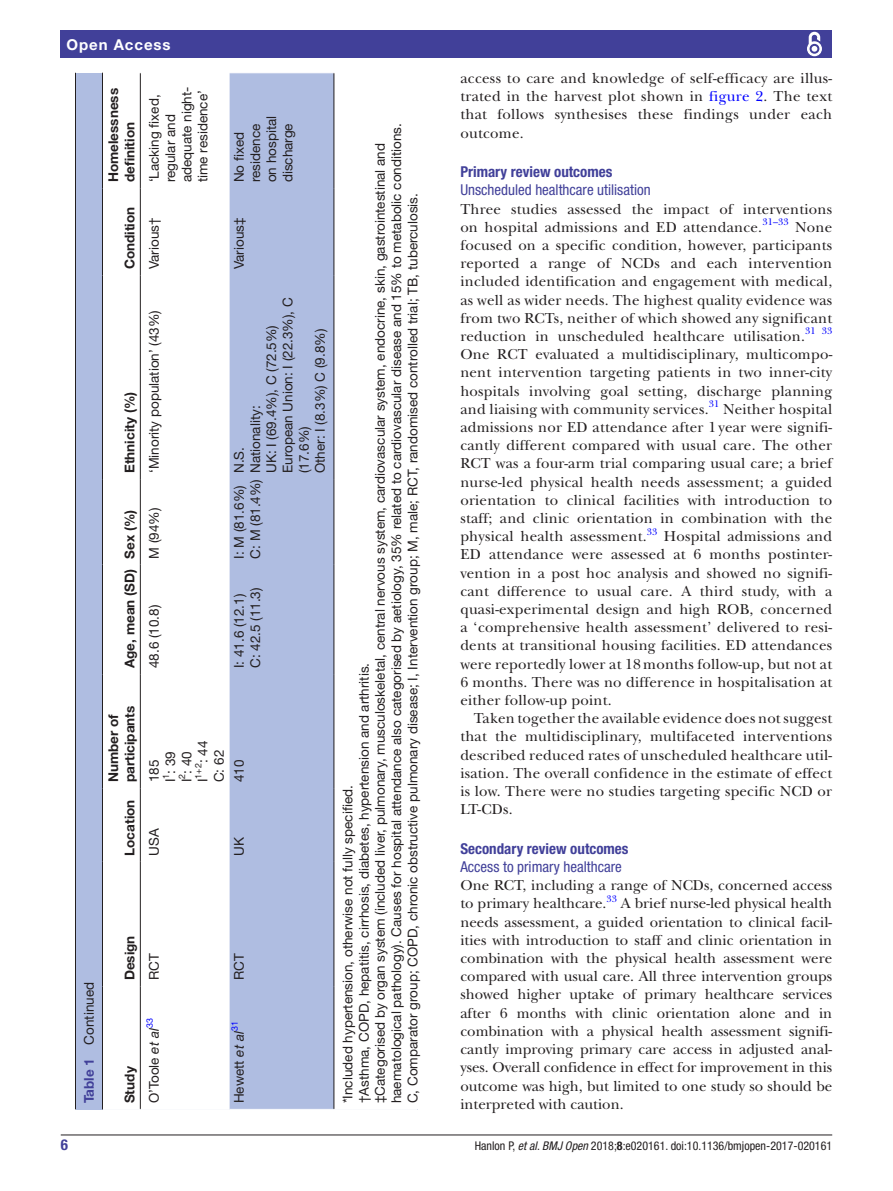
<style>
.page{position:relative;width:893px;height:1191px;background:#fff}
.page>*{position:absolute;margin:0;border:0;box-sizing:border-box;transform-origin:0 0}
.t1{font:15px/18.1px "New Baskerville";letter-spacing:.015em;color:#231f20;text-align:justify}
.t2{font:condensed 15px "Helvetica Neue LT Std";color:#414099}
.t3{font:700 condensed 15px "Helvetica Neue LT Std";color:#414099}
.t4{font:700 15px "Helvetica Neue LT Std";letter-spacing:.065em;color:#fff}
.t5{font:13.5px/16.2px "Helvetica Neue LT Std";color:#231f20}
.t6{font:700 13.5px/16.2px "Helvetica Neue LT Std";color:#231f20}
.t7{font:700 13.5px "Helvetica Neue LT Std";color:#414099}
.t8{font:condensed 12px "Helvetica Neue LT Std";color:#231f20}
.t9{font:9.9px "New Baskerville";letter-spacing:.015em;color:#00f}
.t10{font:9px "Helvetica Neue LT Std";color:#231f20}
.t11{font:9px "Helvetica Neue LT Std";color:#00f}
.s1{font-style:italic}
.s2{color:#00f}
.s3{font-weight:700}
</style>
<div class="page">
<hr style="left:61px;top:1134px;width:771px;height:1px;background:#231f20">
<div style="left:61px;top:31px;width:771px;height:27px;background:#414099"></div>
<svg style="left:807px;top:31px;width:15px;height:26px"></svg>
<div style="left:94px;top:73px;width:323px;height:1036px;background:#afbde1"></div>
<div style="left:103px;top:73px;width:314px;height:1036px;background:#fff"></div>
<svg style="left:230px;top:73px;width:104px;height:1036px"></svg>
<hr style="left:102px;top:986px;width:1px;height:123px;background:#231f20">
<hr style="left:140px;top:986px;width:1px;height:123px;background:#231f20">
<hr style="left:102px;top:861px;width:1px;height:125px;background:#231f20">
<hr style="left:140px;top:861px;width:1px;height:125px;background:#231f20">
<hr style="left:102px;top:788px;width:1px;height:73px;background:#231f20">
<hr style="left:140px;top:788px;width:1px;height:73px;background:#231f20">
<hr style="left:102px;top:674px;width:1px;height:114px;background:#231f20">
<hr style="left:140px;top:674px;width:1px;height:114px;background:#231f20">
<hr style="left:102px;top:564px;width:1px;height:110px;background:#231f20">
<hr style="left:140px;top:564px;width:1px;height:110px;background:#231f20">
<hr style="left:102px;top:479px;width:1px;height:85px;background:#231f20">
<hr style="left:140px;top:479px;width:1px;height:85px;background:#231f20">
<hr style="left:102px;top:275px;width:1px;height:204px;background:#231f20">
<hr style="left:140px;top:275px;width:1px;height:204px;background:#231f20">
<hr style="left:102px;top:188px;width:1px;height:87px;background:#231f20">
<hr style="left:140px;top:188px;width:1px;height:87px;background:#231f20">
<hr style="left:102px;top:73px;width:1px;height:115px;background:#231f20">
<hr style="left:140px;top:73px;width:1px;height:115px;background:#231f20">
<hr style="left:334px;top:861px;width:1px;height:125px;background:#231f20">
<hr style="left:334px;top:788px;width:1px;height:73px;background:#231f20">
<hr style="left:334px;top:674px;width:1px;height:114px;background:#231f20">
<hr style="left:334px;top:564px;width:1px;height:110px;background:#231f20">
<hr style="left:334px;top:479px;width:1px;height:85px;background:#231f20">
<hr style="left:334px;top:275px;width:1px;height:204px;background:#231f20">
<hr style="left:334px;top:188px;width:1px;height:87px;background:#231f20">
<hr style="left:334px;top:986px;width:1px;height:123px;background:#231f20">
<hr style="left:334px;top:73px;width:1px;height:115px;background:#231f20">
<hr style="left:352px;top:73px;width:1px;height:1036px;background:#fff">
<hr style="left:368px;top:73px;width:1px;height:1036px;background:#fff">
<hr style="left:400px;top:73px;width:2px;height:1036px;background:#fff">
<div style="left:76px;top:73px;width:18px;height:1036px;background:#afbde1"></div>
<hr style="left:75px;top:73px;width:1px;height:1036px;background:#231f20">
<p class="t4" style="left:66px;top:35px;width:106px">Open Access</p>
<p class="t6" style="left:105px;top:182px;width:96px;rotate:-90deg">Homelessness definition</p>
<p class="t6" style="left:121px;top:269px;width:64px;rotate:-90deg">Condition</p>
<p class="t5" style="left:146px;top:182px;width:97px;rotate:-90deg">‘Lacking fixed, regular and adequate night&shy;time residence’</p>
<p class="t5" style="left:146px;top:269px;width:53px;rotate:-90deg">Various†</p>
<p class="t6" style="left:121px;top:473px;width:83px;rotate:-90deg">Ethnicity (%)</p>
<p class="t5" style="left:146px;top:473px;width:165px;rotate:-90deg">‘Minority population’ (43%)</p>
<p class="t6" style="left:121px;top:668px;width:160px;rotate:-90deg">Age, mean (SD) Sex (%)</p>
<p class="t5" style="left:146px;top:558px;width:53px;rotate:-90deg">M (94%)</p>
<p class="t5" style="left:146px;top:668px;width:65px;rotate:-90deg">48.6 (10.8)</p>
<p class="t5" style="left:231px;top:182px;width:68px;rotate:-90deg">No fixed residence on hospital discharge</p>
<p class="t5" style="left:231px;top:269px;width:53px;rotate:-90deg">Various‡</p>
<p class="t5" style="left:263px;top:473px;width:177px;rotate:-90deg">UK: I (69.4%), C (72.5%)<br>European Union: I (22.3%), C (17.6%)<br>Other: I (8.3%) C (9.8%)</p>
<p class="t5" style="left:231px;top:558px;width:154px;rotate:-90deg">I: M (81.6%)<br>C: M (81.4%) Nationality:</p>
<p class="t5" style="left:231px;top:473px;width:28px;rotate:-90deg">N.S.</p>
<p class="t5" style="left:231px;top:668px;width:82px;rotate:-90deg">I: 41.6 (12.1)<br>C: 42.5 (11.3)</p>
<p class="t6" style="left:105px;top:782px;width:78px;rotate:-90deg">Number of participants</p>
<p class="t6" style="left:121px;top:855px;width:58px;rotate:-90deg">Location</p>
<p class="t5" style="left:194px;top:782px;width:43px;text-indent:19px;rotate:-90deg">: 44<br>C: 62</p>
<p class="t5" style="left:178px;top:782px;width:32px;rotate:-90deg">I<sup>2</sup>: 40<br>I</p>
<p class="t5" style="left:146px;top:782px;width:32px;rotate:-90deg">185<br>I : 39</p>
<p class="t10" style="left:193px;top:778px;width:17px;rotate:-90deg">1+2</p>
<p class="t10" style="left:161px;top:778px;width:6px;rotate:-90deg">1</p>
<p class="t5" style="left:231px;top:782px;width:24px;rotate:-90deg">410</p>
<p class="t5" style="left:146px;top:855px;width:29px;rotate:-90deg">USA</p>
<p class="t5" style="left:231px;top:855px;width:20px;rotate:-90deg">UK</p>
<p class="t6" style="left:121px;top:980px;width:46px;rotate:-90deg">Design</p>
<p class="t5" style="left:146px;top:980px;width:28px;rotate:-90deg">RCT</p>
<p class="t5" style="left:231px;top:980px;width:28px;rotate:-90deg">RCT</p>
<p class="t5" style="left:81px;top:1044px;width:64px;rotate:-90deg">Continued</p>
<p class="t7" style="left:81px;top:1103px;width:47px;rotate:-90deg">Table 1</p>
<p class="t6" style="left:121px;top:1103px;width:38px;rotate:-90deg">Study</p>
<p class="t5" style="left:146px;top:1103px;width:86px;rotate:-90deg">O’Toole <span class="s1">et al</span><sup>33</sup></p>
<p class="t11" style="left:229px;top:1031px;width:11px;rotate:-90deg">31</p>
<p class="t5" style="left:231px;top:1103px;width:74px;rotate:-90deg">Hewett <span class="s1">et al</span></p>
<p class="t5" style="left:339px;top:1103px;width:981px;rotate:-90deg">*Included hypertension, otherwise not fully specified.<br>†Asthma, COPD, hepatitis, cirrhosis, diabetes, hypertension and arthritis.<br>‡Categorised by organ system (included liver, pulmonary, musculoskeletal, central nervous system, cardiovascular system, endocrine, skin, gastrointestinal and haematological pathology). Causes for hospital attendance also categorised by aetiology, 35% related to cardiovascular disease and 15% to metabolic conditions.<br>C, Comparator group; COPD, chronic obstructive pulmonary disease; I, Intervention group; M, male; RCT, randomised controlled trial; TB, tuberculosis.</p>
<p class="t1" style="left:460px;top:69px;width:373px">access to care and knowledge of self-efficacy are illus&shy;trated in the harvest plot shown in <span class="s2">figure 2</span>. The text that follows synthesises these findings under each outcome.</p>
<p class="t3" style="left:460px;top:163px;width:154px">Primary review outcomes</p>
<p class="t2" style="left:460px;top:181px;width:192px">Unscheduled healthcare utilisation</p>
<p class="t1" style="left:460px;top:200px;width:373px">Three studies assessed the impact of interventions on hospital admissions and ED attendance.<sup>31–33</sup> None focused on a specific condition, however, participants reported a range of NCDs and each intervention included identification and engagement with medical, as well as wider needs. The highest quality evidence was from two RCTs, neither of which showed any significant reduction in unscheduled healthcare utilisation.</p>
<p class="t9" style="left:805px;top:325px;width:28px">31 33</p>
<p class="t1" style="left:460px;top:345px;width:373px">One RCT evaluated a multidisciplinary, multicompo&shy;nent intervention targeting patients in two inner-city hospitals involving goal setting, discharge planning and liaising with community services.</p>
<p class="t9" style="left:709px;top:398px;width:12px">31</p>
<p class="t1" style="left:460px;top:400px;width:373px;text-indent:263px">Neither hospital admissions nor ED attendance after 1 year were signifi&shy;cantly different compared with usual care. The other RCT was a four-arm trial comparing usual care; a brief nurse-led physical health needs assessment; a guided orientation to clinical facilities with introduction to staff; and clinic orientation in combination with the physical health assessment.</p>
<p class="t9" style="left:647px;top:525px;width:12px">33</p>
<p class="t1" style="left:460px;top:527px;width:373px;text-indent:204px">Hospital admissions and ED attendance were assessed at 6 months postinter&shy;vention in a post hoc analysis and showed no signifi&shy;cant difference to usual care. A third study, with a quasi-experimental design and high ROB, concerned a ‘comprehensive health assessment’ delivered to resi&shy;dents at transitional housing facilities. ED attendances were reportedly lower at 18 months follow-up, but not at 6 months. There was no difference in hospitalisation at either follow-up point.</p>
<p class="t1" style="left:460px;top:709px;width:373px;text-indent:14px">Taken together the available evidence does not suggest that the multidisciplinary, multifaceted interventions described reduced rates of unscheduled healthcare util&shy;isation. The overall confidence in the estimate of effect is low. There were no studies targeting specific NCD or LT-CDs.</p>
<p class="t3" style="left:460px;top:839px;width:170px">Secondary review outcomes</p>
<p class="t2" style="left:460px;top:858px;width:163px">Access to primary healthcare</p>
<p class="t1" style="left:460px;top:876px;width:373px">One RCT, including a range of NCDs, concerned access to primary healthcare.</p>
<p class="t9" style="left:606px;top:892px;width:12px">33</p>
<p class="t1" style="left:460px;top:894px;width:373px;text-indent:161px">A brief nurse-led physical health needs assessment, a guided orientation to clinical facil&shy;ities with introduction to staff and clinic orientation in combination with the physical health assessment were compared with usual care. All three intervention groups showed higher uptake of primary healthcare services after 6 months with clinic orientation alone and in combination with a physical health assessment signifi&shy;cantly improving primary care access in adjusted anal&shy;yses. Overall confidence in effect for improvement in this outcome was high, but limited to one study so should be interpreted with caution.</p>
<p class="t3" style="left:61px;top:1135px;width:9px">6</p>
<p class="t8" style="left:475px;top:1138px;width:359px">Hanlon P, <span class="s1">et al</span>. <span class="s1">BMJ Open</span> 2018;<span class="s3">8</span>:e020161. doi:10.1136/bmjopen-2017-020161</p>
</div>
